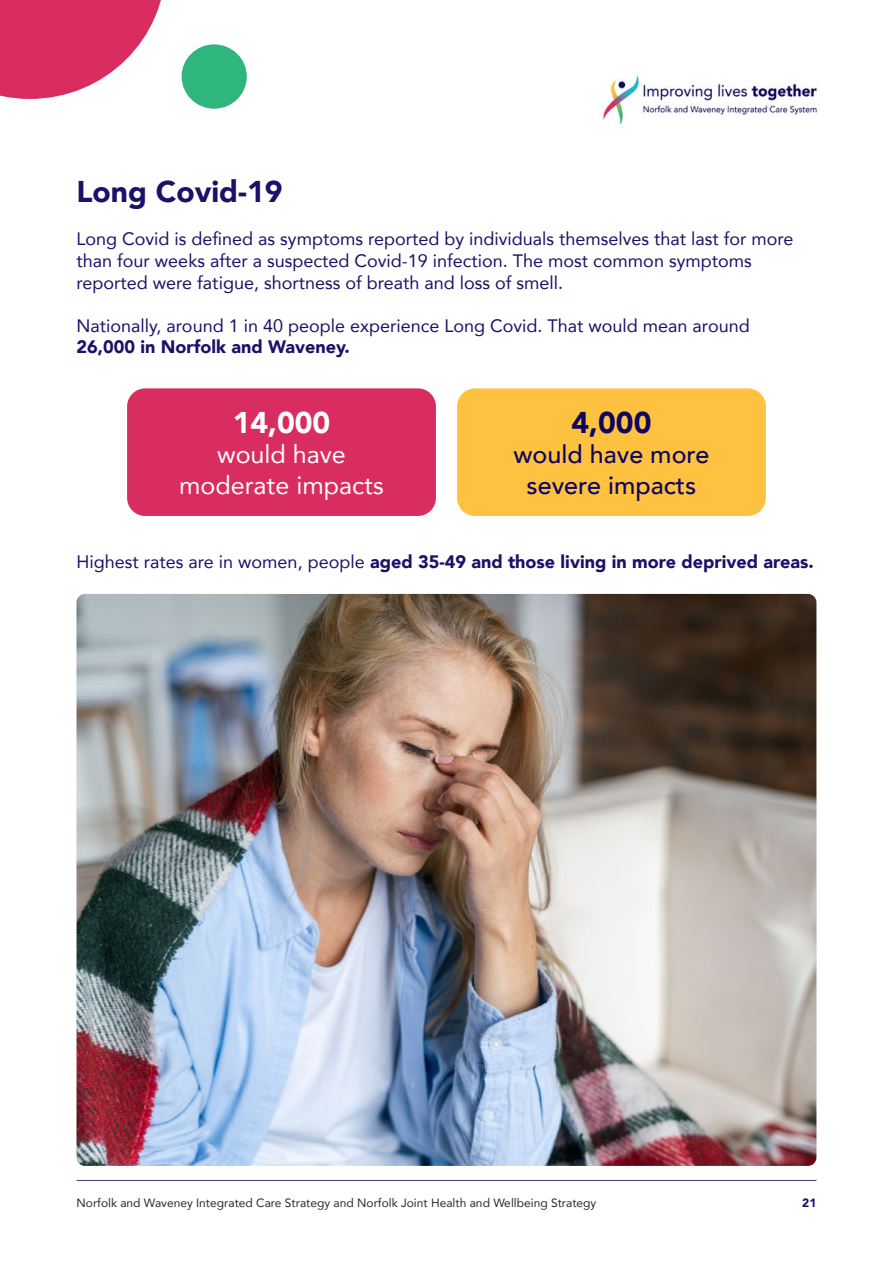
<style>
.page{position:relative;width:893px;height:1263px;background:#fff}
.page>*{position:absolute;margin:0;border:0;box-sizing:border-box;transform-origin:0 0}
.t1{font:900 30px "Avenir";color:#1a1269}
.t2{font:900 30px "Avenir";color:#fff}
.t3{font:900 30px "Avenir";color:#0e0661}
.t4{font:500 25.05px/30.2px "Avenir";color:#0e0661;text-align:center}
.t5{font:25.05px/30.2px "Avenir";color:#fff;text-align:center}
.t6{font:18px/21.6px "Avenir";color:#1a1269}
.t7{font:900 18px "Avenir";color:#1a1269}
.t8{font:12px "Avenir";color:#282827}
.t9{font:900 12px "Avenir";color:#1a1269}
.s1{font-weight:900}
.s2{font-weight:400}
</style>
<div class="page">
<img style="left:603px;top:75px;width:215px;height:50px">
<hr style="left:77px;top:1180px;width:739px;height:1px;background:#3e3881">
<svg style="left:0;top:0;width:161px;height:99px"></svg>
<div style="left:182px;top:44px;width:65px;height:65px;background:#2eb67d;border-radius:50%"></div>
<img style="left:77px;top:594px;width:739px;height:572px">
<div style="left:127px;top:388px;width:309px;height:128px;background:#d92d5f;border-radius:18px"></div>
<div style="left:457px;top:388px;width:309px;height:128px;background:#ffc240;border-radius:18px"></div>
<h2 class="t1" style="left:77px;top:166px;width:208px">Long Covid-19</h2>
<p class="t6" style="left:77px;top:228px;width:719px">Long Covid is defined as symptoms reported by individuals themselves that last for more than four weeks after a suspected Covid-19 infection. The most common symptoms reported were fatigue, shortness of breath and loss of smell.</p>
<p class="t6" style="left:77px;top:314px;width:675px">Nationally, around 1 in 40 people experience Long Covid. That would mean around<br><span class="s1">26,000 in Norfolk and Waveney.</span></p>
<p class="t2" style="left:233px;top:397px;width:99px">14,000</p>
<p class="t5" style="left:179px;top:439px;width:206px">would have moderate impacts</p>
<p class="t3" style="left:571px;top:397px;width:81px">4,000</p>
<p class="t4" style="left:514px;top:438px;width:197px">would have more severe impacts</p>
<p class="t7" style="left:77px;top:546px;width:739px"><span class="s2">Highest rates are in women, people</span> aged 35-49 and those living in more deprived areas.</p>
<p class="t8" style="left:77px;top:1193px;width:521px">Norfolk and Waveney Integrated Care Strategy and Norfolk Joint Health and Wellbeing Strategy</p>
<p class="t9" style="left:802px;top:1192px;width:16px">21</p>
</div>
